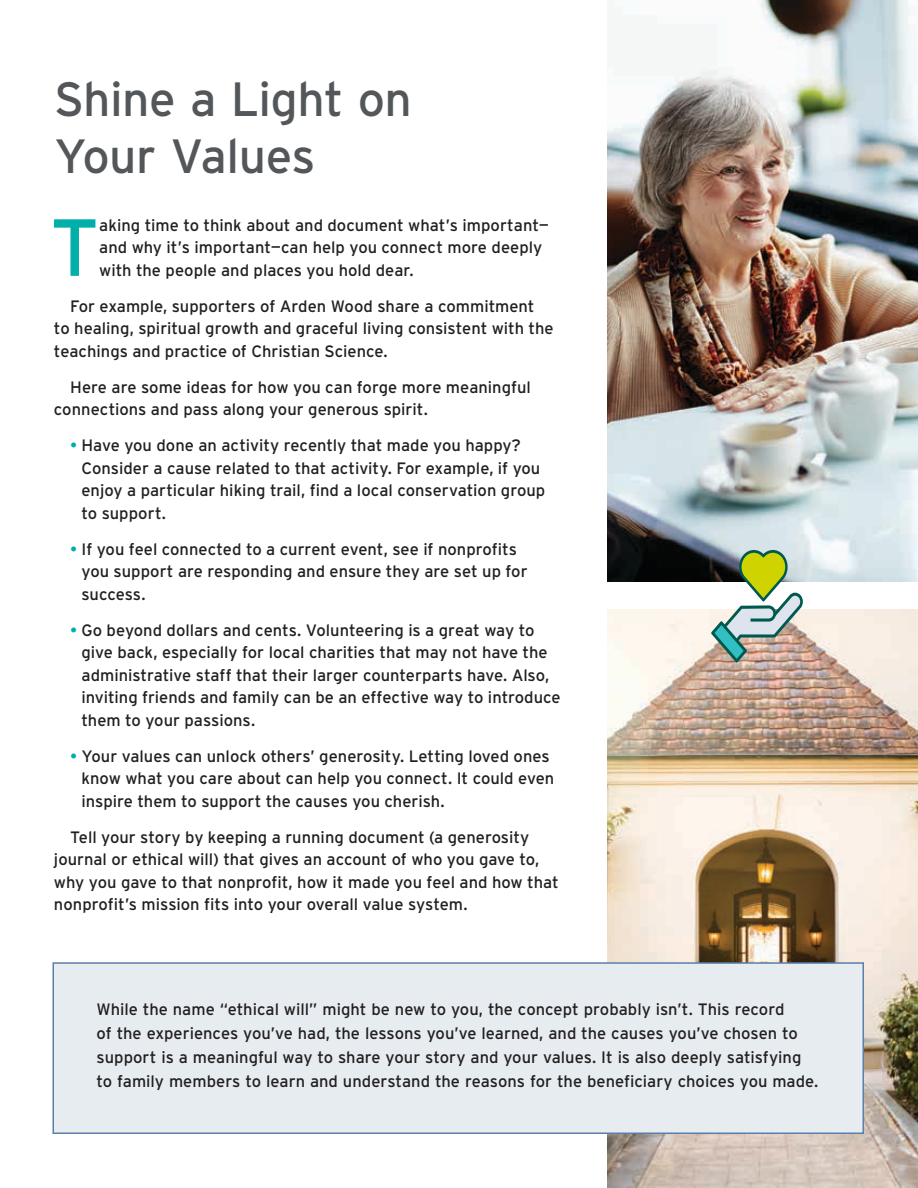
<style>
.page{position:relative;width:918px;height:1188px;background:#fff}
.page>*{position:absolute;margin:0;border:0;box-sizing:border-box;transform-origin:0 0}
.t1{font:80.85px "Interstate";color:#00afaa}
.t2{font:48px/57px "Interstate";letter-spacing:-.01em;color:#54575a}
.t3{font:16.5px/22.5px "Interstate";color:#231f20}
.s1{color:#00afaa}
</style>
<div class="page">
<img style="left:608px;top:0;width:310px;height:582px">
<img style="left:608px;top:609px;width:310px;height:579px">
<div style="left:52px;top:962px;width:812px;height:172px;background:#e7ecf1;border:2px solid #5a7fa9"></div>
<img style="left:711px;top:550px;width:92px;height:113px">
<h1 class="t2" style="left:54px;top:71px;width:360px">Shine a Light on<br>Your Values</h1>
<p class="t1" style="left:50px;top:202px;width:51px">T</p>
<p class="t3" style="left:99px;top:214px;width:451px">aking time to think about and document what’s important— and why it’s important—can help you connect more deeply with the people and places you hold dear.</p>
<p class="t3" style="left:54px;top:295px;width:501px;text-indent:16px">For example, supporters of Arden Wood share a commitment to healing, spiritual growth and graceful living consistent with the teachings and practice of Christian Science.</p>
<p class="t3" style="left:54px;top:376px;width:478px;text-indent:16px">Here are some ideas for how you can forge more meaningful connections and pass along your generous spirit.</p>
<p class="t3" style="left:82px;top:434px;width:465px;text-indent:-11px"><span class="s1">•</span> Have you done an activity recently that made you happy?<br>Consider a cause related to that activity. For example, if you enjoy a particular hiking trail, find a local conservation group to support.</p>
<p class="t3" style="left:82px;top:538px;width:448px;text-indent:-11px"><span class="s1">•</span> If you feel connected to a current event, see if nonprofits you support are responding and ensure they are set up for success.</p>
<p class="t3" style="left:82px;top:619px;width:481px;text-indent:-11px"><span class="s1">•</span> Go beyond dollars and cents. Volunteering is a great way to give back, especially for local charities that may not have the administrative staff that their larger counterparts have. Also, inviting friends and family can be an effective way to introduce them to your passions.</p>
<p class="t3" style="left:82px;top:745px;width:474px;text-indent:-11px"><span class="s1">•</span> Your values can unlock others’ generosity. Letting loved ones know what you care about can help you connect. It could even inspire them to support the causes you cherish.</p>
<p class="t3" style="left:54px;top:826px;width:506px;text-indent:16px">Tell your story by keeping a running document (a generosity journal or ethical will) that gives an account of who you gave to, why you gave to that nonprofit, how it made you feel and how that nonprofit’s mission fits into your overall value system.</p>
<p class="t3" style="left:97px;top:997px;width:723px;line-height:24px">While the name “ethical will” might be new to you, the concept probably isn’t. This record<br>of the experiences you’ve had, the lessons you’ve learned, and the causes you’ve chosen to support is a meaningful way to share your story and your values. It is also deeply satisfying to family members to learn and understand the reasons for the beneficiary choices you made.</p>
</div>
